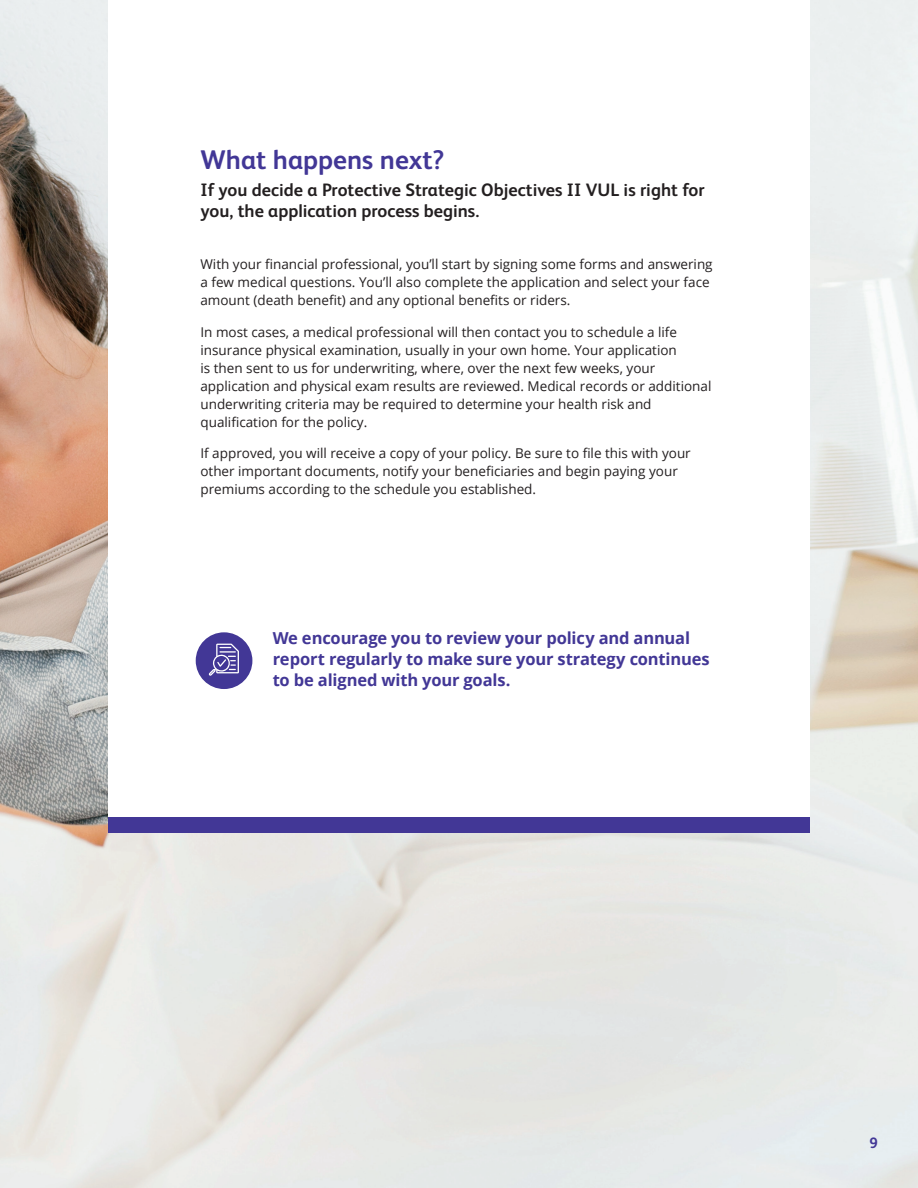
<style>
.page{position:relative;width:918px;height:1188px;background:#fff}
.page>*{position:absolute;margin:0;border:0;box-sizing:border-box;transform-origin:0 0}
.Section_Headline{font:700 27px "FS Albert Pro";color:#423796}
.Section_Intro_subhea{font:700 18px/21px "FS Albert Pro";color:#231f20}
.Call_to_Action{font:700 16.5px/21px "Open Sans";letter-spacing:-.01em;color:#423796}
.t1{font:700 15px "FS Albert Pro";color:#423796}
.Body_Copy{font:13.5px/18px "Open Sans";color:#231f20}
</style>
<div class="page">
<img style="left:0;top:0;width:918px;height:1188px">
<div style="left:108px;top:0;width:702px;height:831px;background:#fff"></div>
<div style="left:108px;top:818px;width:702px;height:15px;background:#423796"></div>
<div style="left:196px;top:632px;width:56px;height:57px;background:#423796;border-radius:50%"></div>
<svg style="left:209px;top:644px;width:30px;height:32px"></svg>
<p class="Section_Headline" style="left:200px;top:140px;width:245px">What happens next?</p>
<p class="Section_Intro_subhea" style="left:200px;top:178px;width:506px">If you decide a Protective Strategic Objectives II VUL is right for you, the application process begins.</p>
<p class="Body_Copy" style="left:200px;top:255px;width:514px">With your financial professional, you’ll start by signing some forms and answering a few medical questions. You’ll also complete the application and select your face amount (death benefit) and any optional benefits or riders.</p>
<p class="Body_Copy" style="left:200px;top:323px;width:513px">In most cases, a medical professional will then contact you to schedule a life insurance physical examination, usually in your own home. Your application<br>is then sent to us for underwriting, where, over the next few weeks, your application and physical exam results are reviewed. Medical records or additional underwriting criteria may be required to determine your health risk and qualification for the policy.</p>
<p class="Body_Copy" style="left:200px;top:444px;width:492px">If approved, you will receive a copy of your policy. Be sure to file this with your other important documents, notify your beneficiaries and begin paying your premiums according to the schedule you established.</p>
<p class="Call_to_Action" style="left:273px;top:627px;width:439px">We encourage you to review your policy and annual report regularly to make sure your strategy continues to be aligned with your goals.</p>
<p class="t1" style="left:869px;top:1132px;width:10px">9</p>
</div>
